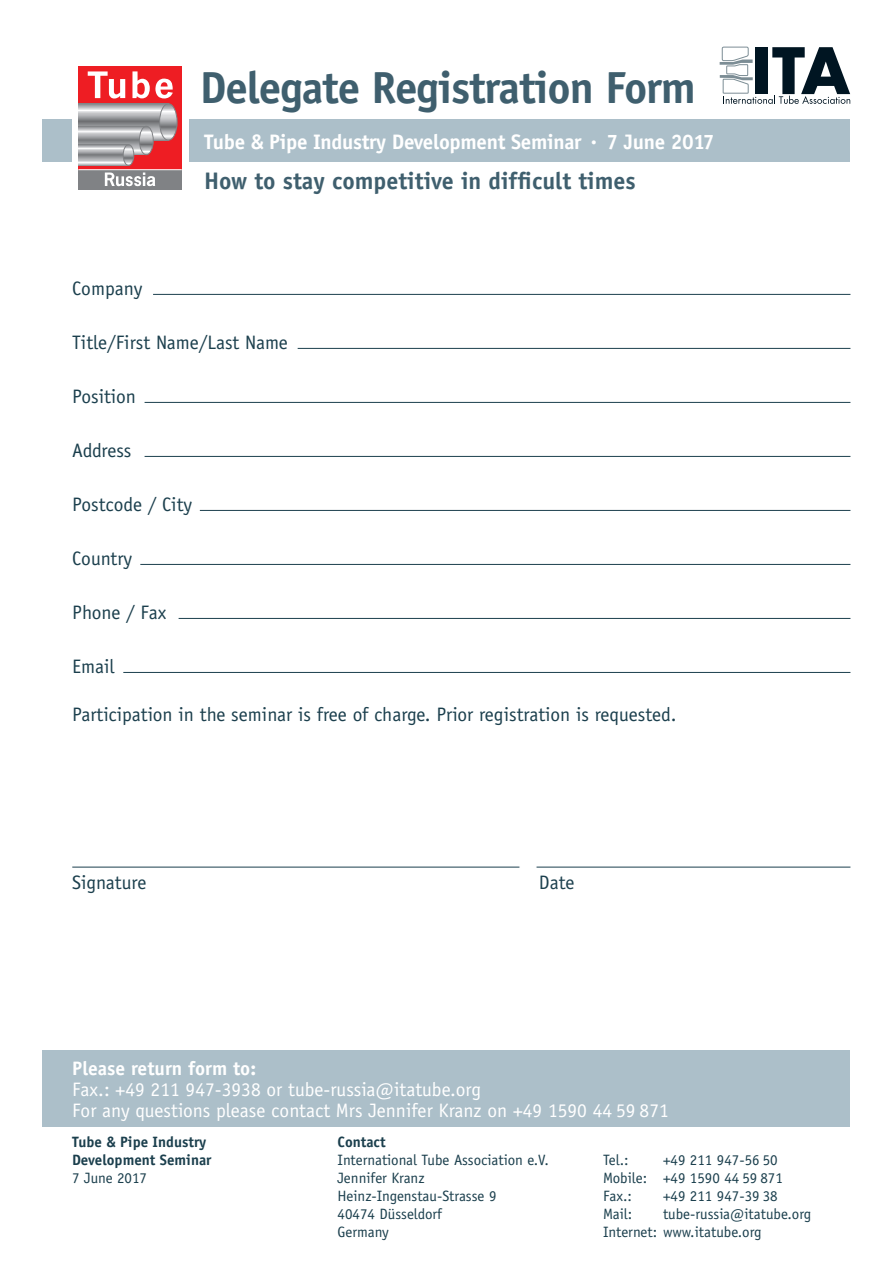
<style>
.page{position:relative;width:893px;height:1263px;background:#fff}
.page>*{position:absolute;margin:0;border:0;box-sizing:border-box;transform-origin:0 0}
.t1{font:700 45px "Officina Sans";letter-spacing:-.025em;color:#3f5f6e}
.t2{font:700 24px "Officina Sans";color:#3f5f6e}
.t3{font:700 21px "Officina Sans";letter-spacing:-.015em;color:#fff}
.t4{font:19.5px "Officina Sans";color:#1b3f4d}
.t5{font:19.5px/21px "Officina Sans";color:#fff}
.t6{font:700 19.5px "Officina Sans";color:#fff}
.t7{font:19.5px "Officina Sans";letter-spacing:-.02em;color:#1b3f4d}
.t8{font:15px/18px "Officina Sans";color:#1b3f4d}
.t9{font:700 15px/18px "Officina Sans";color:#1b3f4d}
</style>
<div class="page">
<hr style="left:153px;top:294px;width:697px;height:1px;background:#1b3f4d">
<hr style="left:298px;top:348px;width:552px;height:1px;background:#1b3f4d">
<hr style="left:145px;top:402px;width:705px;height:1px;background:#1b3f4d">
<hr style="left:145px;top:456px;width:705px;height:1px;background:#1b3f4d">
<hr style="left:200px;top:510px;width:650px;height:1px;background:#1b3f4d">
<hr style="left:140px;top:564px;width:710px;height:1px;background:#1b3f4d">
<hr style="left:179px;top:618px;width:671px;height:1px;background:#1b3f4d">
<hr style="left:123px;top:672px;width:727px;height:1px;background:#1b3f4d">
<div style="left:43px;top:1050px;width:807px;height:77px;background:#acbfc9"></div>
<hr style="left:72px;top:867px;width:778px;height:1px;background:#1b3f4d">
<div style="left:519px;top:859px;width:17px;height:31px;background:#fff"></div>
<div style="left:43px;top:119px;width:807px;height:43px;background:#acbfc9"></div>
<div style="left:72px;top:51px;width:117px;height:142px;background:#fff"></div>
<div style="left:78px;top:66px;width:104px;height:104px;background:#ee1d23"></div>
<svg style="left:78px;top:103px;width:88px;height:37px;background:#a8aaac"></svg>
<svg style="left:160px;top:104px;width:17px;height:36px"></svg>
<div style="left:159px;top:103px;width:18px;height:37px;border:1px solid #808285;border-radius:50%"></div>
<svg style="left:78px;top:126px;width:45px;height:18px"></svg>
<div style="left:139px;top:126px;width:15px;height:29px;border:1px solid #808285;border-radius:50%"></div>
<svg style="left:78px;top:144px;width:49px;height:22px"></svg>
<svg style="left:123px;top:126px;width:30px;height:39px"></svg>
<div style="left:123px;top:144px;width:11px;height:22px;border:1px solid #808285;border-radius:50%"></div>
<div style="left:78px;top:170px;width:104px;height:19px;background:#808285"></div>
<svg style="left:88px;top:71px;width:37px;height:28px"></svg>
<svg style="left:132px;top:71px;width:41px;height:27px"></svg>
<svg style="left:105px;top:173px;width:50px;height:13px"></svg>
<hr style="left:78px;top:169px;width:104px;height:1px;background:#fff">
<svg style="left:720px;top:46px;width:130px;height:58px"></svg>
<h1 class="t1" style="left:200px;top:60px;width:498px">Delegate Registration Form</h1>
<h3 class="t3" style="left:204px;top:128px;width:512px">Tube &amp; Pipe Industry Development Seminar . 7 June 2017</h3>
<h2 class="t2" style="left:204px;top:166px;width:433px">How to stay competitive in difficult times</h2>
<h3 class="t4" style="left:72px;top:277px;width:72px">Company</h3>
<h3 class="t4" style="left:72px;top:331px;width:217px">Title/First Name/Last Name</h3>
<h3 class="t4" style="left:72px;top:385px;width:65px">Position</h3>
<h3 class="t7" style="left:72px;top:439px;width:61px">Address</h3>
<h3 class="t4" style="left:72px;top:493px;width:121px">Postcode / City</h3>
<h3 class="t4" style="left:72px;top:547px;width:61px">Country</h3>
<h3 class="t4" style="left:72px;top:601px;width:96px">Phone / Fax</h3>
<h3 class="t4" style="left:72px;top:655px;width:44px">Email</h3>
<h3 class="t4" style="left:72px;top:702px;width:606px">Participation in the seminar is free of charge. Prior registration is requested.</h3>
<h3 class="t4" style="left:72px;top:870px;width:76px">Signature</h3>
<h3 class="t4" style="left:539px;top:870px;width:37px">Date</h3>
<h3 class="t6" style="left:72px;top:1056px;width:185px">Please return form to:</h3>
<h3 class="t5" style="left:72px;top:1079px;width:598px">Fax.: +49 211 947-3938 or tube-russia@itatube.org<br>For any questions please contact Mrs Jennifer Kranz on +49 1590 44 59 871</h3>
<p class="t9" style="left:72px;top:1133px;width:141px">Tube &amp; Pipe Industry<br>Development Seminar</p>
<p class="t8" style="left:72px;top:1169px;width:77px">7 June 2017</p>
<p class="t9" style="left:338px;top:1133px;width:50px">Contact</p>
<p class="t8" style="left:338px;top:1151px;width:213px">International Tube Association e.V.<br>Jennifer Kranz<br>Heinz-Ingenstau-Strasse 9<br>40474 Düsseldorf<br>Germany</p>
<p class="t8" style="left:603px;top:1150px;width:27px">Tel.:</p>
<p class="t8" style="left:603px;top:1150px;width:181px;text-indent:60px">+49 211 947-56 50<br>Mobile: +49 1590 44 59 871<br>Fax.:</p>
<p class="t8" style="left:663px;top:1186px;width:116px">+49 211 947-39 38</p>
<p class="t8" style="left:603px;top:1204px;width:210px;text-indent:60px">tube-russia@itatube.org<br>Internet: www.itatube.org</p>
<p class="t8" style="left:603px;top:1204px;width:31px">Mail:</p>
</div>
